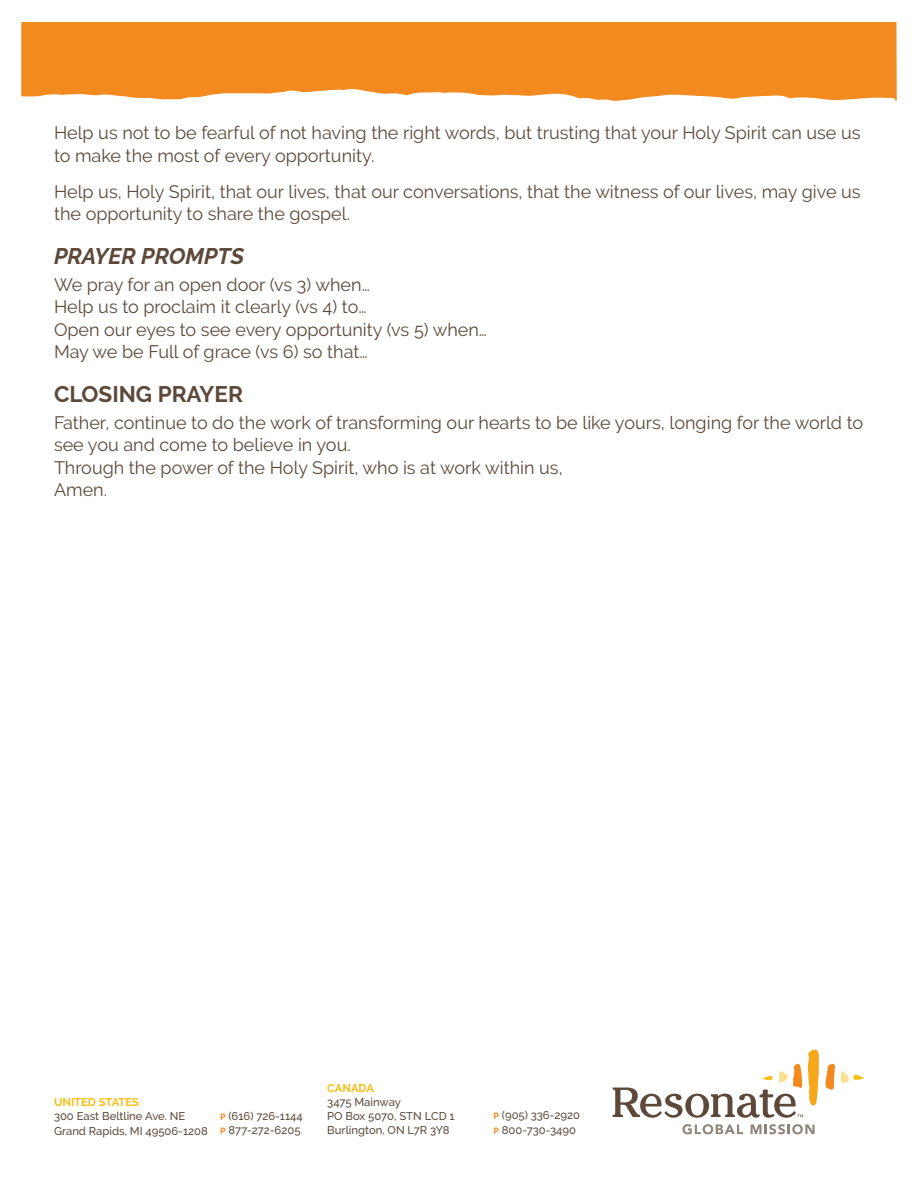
<style>
.page{position:relative;width:918px;height:1188px;background:#fff}
.page>*{position:absolute;margin:0;border:0;box-sizing:border-box;transform-origin:0 0}
.Subhead{font:italic 700 22.5px "Raleway";color:#5d4939}
.Subhead-2{font:700 22.5px "Raleway";color:#5d4939}
.Body_Text{font:18px/22.5px "Raleway";color:#5d4939}
.t1{font:500 11.25px/14.2px "Raleway";color:#5d4a3a}
.t2{font:700 11.25px "Raleway";color:#f7be16}
.s1{font-weight:700;font-size:9px;color:#f28a20}
</style>
<div class="page">
<svg style="left:825px;top:1064px;width:10px;height:26px"></svg>
<svg style="left:841px;top:1071px;width:23px;height:12px"></svg>
<svg style="left:682px;top:1124px;width:61px;height:10px"></svg>
<svg style="left:751px;top:1124px;width:64px;height:10px"></svg>
<svg style="left:613px;top:1049px;width:206px;height:69px"></svg>
<svg style="left:22px;top:22px;width:874px;height:79px;background:#f2922f"></svg>
<p class="Body_Text" style="left:54px;top:121px;width:808px">Help us not to be fearful of not having the right words, but trusting that your Holy Spirit can use us to make the most of every opportunity.</p>
<p class="Body_Text" style="left:54px;top:180px;width:808px">Help us, Holy Spirit, that our lives, that our conversations, that the witness of our lives, may give us the opportunity to share the gospel.</p>
<p class="Subhead" style="left:54px;top:243px;width:192px">PRAYER PROMPTS</p>
<p class="Body_Text" style="left:54px;top:273px;width:435px">We pray for an open door (vs 3) when…<br>Help us to proclaim it clearly (vs 4) to…<br>Open our eyes to see every opportunity (vs 5) when… May we be Full of grace (vs 6) so that…</p>
<p class="Subhead-2" style="left:54px;top:381px;width:190px">CLOSING PRAYER</p>
<p class="Body_Text" style="left:54px;top:411px;width:811px">Father, continue to do the work of transforming our hearts to be like yours, longing for the world to see you and come to believe in you.<br>Through the power of the Holy Spirit, who is at work within us,<br>Amen.</p>
<p class="t2" style="left:54px;top:1096px;width:86px">UNITED STATES</p>
<p class="t1" style="left:54px;top:1109px;width:155px">300 East Beltline Ave. NE<br>Grand Rapids, MI 49506-1208</p>
<p class="t1" style="left:220px;top:1109px;width:84px"><span class="s1">P</span> (616) 726-1144<br><span class="s1">P</span> 877-272-6205</p>
<p class="t2" style="left:327px;top:1081px;width:48px">CANADA</p>
<p class="t1" style="left:327px;top:1095px;width:129px">3475 Mainway<br>PO Box 5070, STN LCD 1<br>Burlington, ON L7R 3Y8</p>
<p class="t1" style="left:493px;top:1108px;width:88px"><span class="s1">P</span> (905) 336-2920<br><span class="s1">P</span> 800-730-3490</p>
</div>
